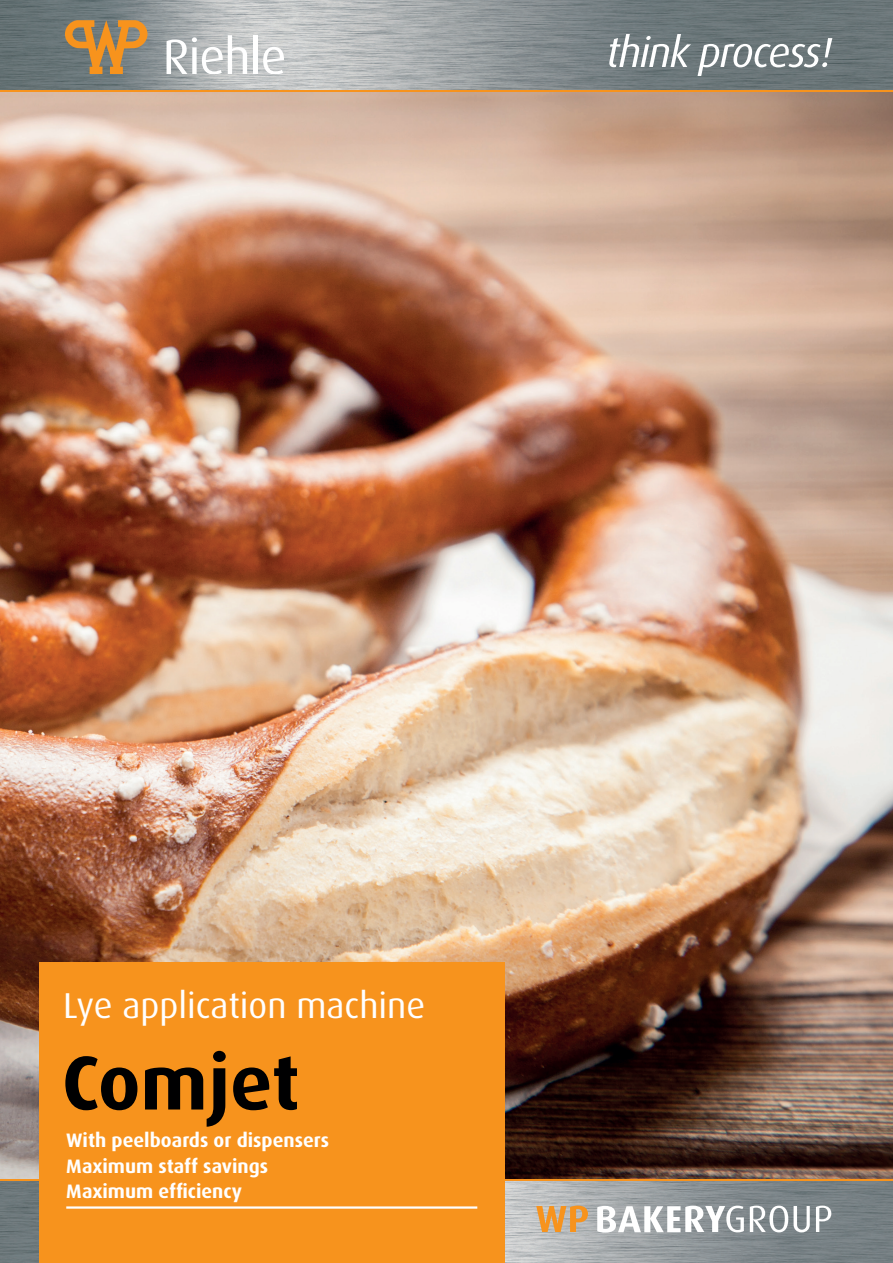
<style>
.page{position:relative;width:893px;height:1263px;background:#fff}
.page>*{position:absolute;margin:0;border:0;box-sizing:border-box;transform-origin:0 0}
.t1{font:700 76.5px "Dax Pro";color:#000001}
.t2{font:36px "Dax Pro";color:#fff}
.t3{font:700 19.5px/25.5px "Dax Pro";color:#fff}
</style>
<div class="page">
<img style="left:0;top:0;width:893px;height:1179px">
<img style="left:0;top:1181px;width:893px;height:82px">
<hr style="left:0;top:90px;width:893px;height:1px;background:#f7931d">
<hr style="left:0;top:1180px;width:893px;height:1px;background:#f7931d">
<svg style="left:65px;top:20px;width:82px;height:54px;background:#ad8654"></svg>
<svg style="left:167px;top:35px;width:80px;height:39px"></svg>
<div style="left:253px;top:35px;width:5px;height:39px;background:#fff"></div>
<svg style="left:263px;top:47px;width:21px;height:27px"></svg>
<svg style="left:609px;top:34px;width:223px;height:42px"></svg>
<svg style="left:536px;top:1205px;width:52px;height:27px"></svg>
<svg style="left:597px;top:1205px;width:147px;height:27px"></svg>
<svg style="left:750px;top:1205px;width:38px;height:27px"></svg>
<svg style="left:794px;top:1206px;width:16px;height:26px"></svg>
<svg style="left:816px;top:1205px;width:15px;height:27px"></svg>
<div style="left:39px;top:962px;width:465px;height:301px;background:#f7931d"></div>
<hr style="left:66px;top:1206px;width:411px;height:3px;background:#fff">
<h2 class="t2" style="left:63px;top:983px;width:364px">Lye application machine</h2>
<h1 class="t1" style="left:62px;top:1034px;width:239px">Comjet</h1>
<p class="t3" style="left:66px;top:1127px;width:264px">With peelboards or dispensers<br>Maximum staff savings<br>Maximum efficiency</p>
</div>
